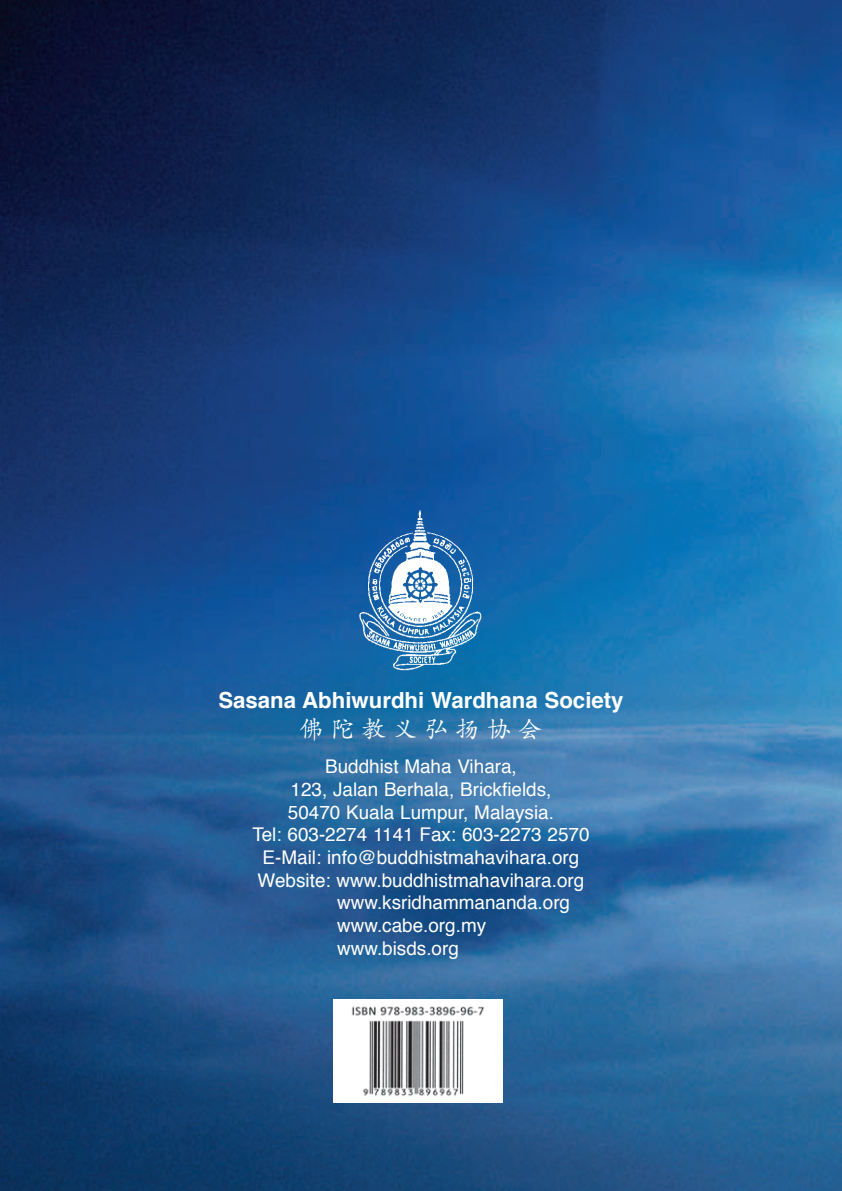
<style>
.page{position:relative;width:842px;height:1191px;background:#fff}
.page>*{position:absolute;margin:0;border:0;box-sizing:border-box;transform-origin:0 0}
.t1{font:24px "SIL Kai Reg Jian";letter-spacing:.3em;color:#fff}
.t2{font:700 22.2px "Helvetica";color:#fff}
.t3{font:18.8px "Helvetica";color:#fff}
</style>
<div class="page">
<img style="left:0;top:0;width:842px;height:1191px">
<div style="left:334px;top:999px;width:169px;height:104px;background:#fff"></div>
<img style="left:352px;top:1006px;width:132px;height:90px">
<img style="left:355px;top:506px;width:130px;height:168px">
<p class="t2" style="left:218px;top:682px;width:407px">Sasana Abhiwurdhi Wardhana Society</p>
<p class="t1" style="left:300px;top:713px;width:244px">佛陀教义弘扬协会</p>
<p class="t3" style="left:325px;top:752px;width:193px">Buddhist Maha Vihara,</p>
<p class="t3" style="left:291px;top:774px;width:262px">123, Jalan Berhala, Brickfields,</p>
<p class="t3" style="left:288px;top:797px;width:268px">50470 Kuala Lumpur, Malaysia.</p>
<p class="t3" style="left:252px;top:820px;width:339px">Tel: 603-2274 1141 Fax: 603-2273 2570</p>
<p class="t3" style="left:263px;top:842px;width:318px">E-Mail: info@buddhistmahavihara.org</p>
<p class="t3" style="left:258px;top:865px;width:328px">Website: www.buddhistmahavihara.org</p>
<p class="t3" style="left:337px;top:888px;width:234px">www.ksridhammananda.org</p>
<p class="t3" style="left:337px;top:910px;width:151px">www.cabe.org.my</p>
<p class="t3" style="left:337px;top:933px;width:123px">www.bisds.org</p>
</div>
